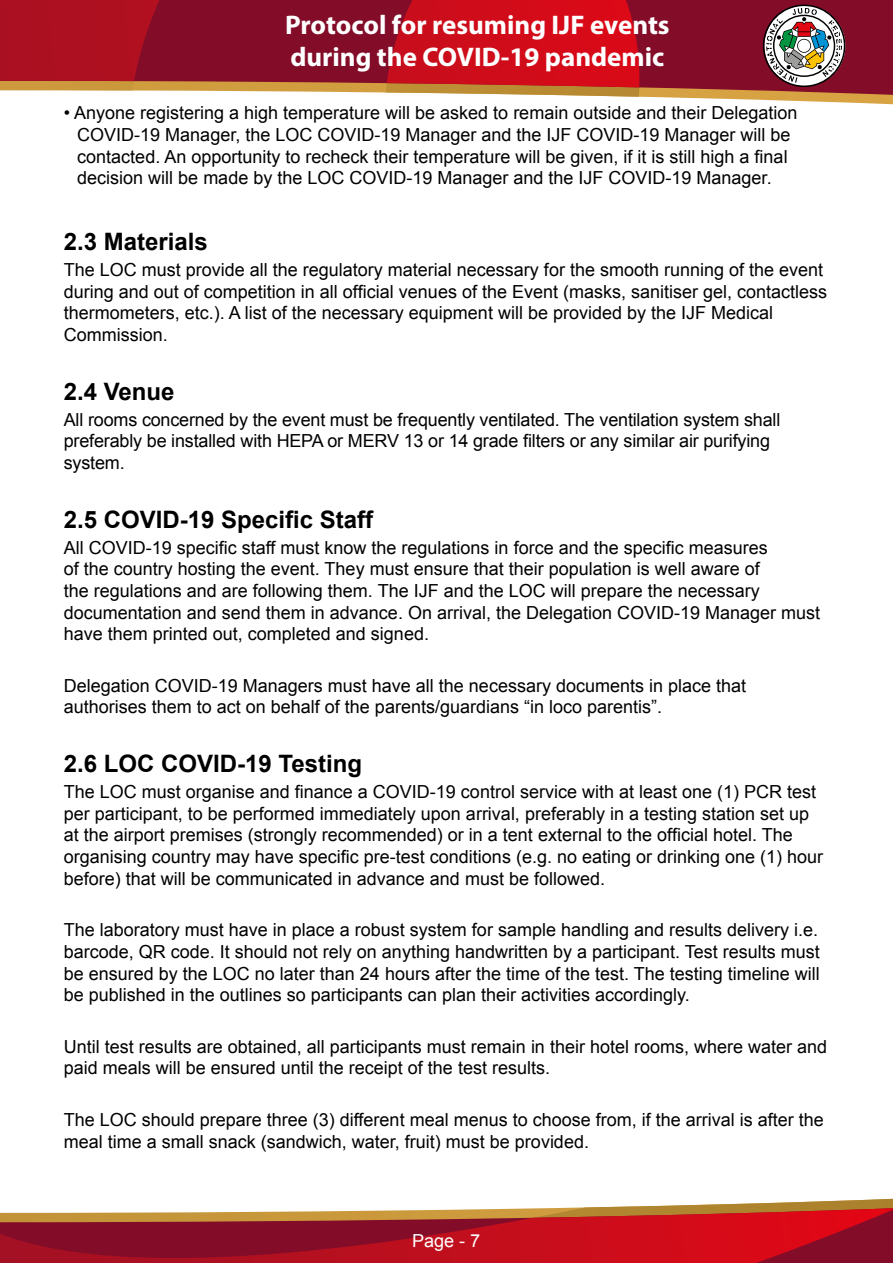
<style>
.page{position:relative;width:893px;height:1263px;background:#fff}
.page>*{position:absolute;margin:0;border:0;box-sizing:border-box;transform-origin:0 0}
.t1{font:700 27px/32.4px "Myriad Pro";color:#fff}
.t2{font:700 24px "Arial";color:#000}
.t3{font:18px/21.6px "Arial";color:#000}
.t4{font:18px "Arial";color:#fff}
</style>
<div class="page">
<svg style="left:641px;top:96px;width:252px;height:9px"></svg>
<svg style="left:555px;top:0;width:338px;height:96px;background:#89182b"></svg>
<svg style="left:608px;top:1198px;width:285px;height:9px"></svg>
<svg style="left:0;top:1208px;width:893px;height:55px;background:#b1282c"></svg>
<svg style="left:0;top:0;width:640px;height:95px;background:#af212a"></svg>
<svg style="left:763px;top:5px;width:82px;height:82px"></svg>
<h1 class="t1" style="left:285px;top:8px;width:386px">Protocol for resuming IJF events during the COVID-19 pandemic</h1>
<p class="t3" style="left:77px;top:102px;width:722px;text-indent:-14px">• Anyone registering a high temperature will be asked to remain outside and their Delegation COVID-19 Manager, the LOC COVID-19 Manager and the IJF COVID-19 Manager will be contacted. An opportunity to recheck their temperature will be given, if it is still high a final decision will be made by the LOC COVID-19 Manager and the IJF COVID-19 Manager.</p>
<h2 class="t2" style="left:64px;top:226px;width:146px">2.3 Materials</h2>
<p class="t3" style="left:64px;top:259px;width:765px">The LOC must provide all the regulatory material necessary for the smooth running of the event during and out of competition in all official venues of the Event (masks, sanitiser gel, contactless thermometers, etc.). A list of the necessary equipment will be provided by the IJF Medical Commission.</p>
<h2 class="t2" style="left:64px;top:376px;width:112px">2.4 Venue</h2>
<p class="t3" style="left:64px;top:409px;width:718px">All rooms concerned by the event must be frequently ventilated. The ventilation system shall preferably be installed with HEPA or MERV 13 or 14 grade filters or any similar air purifying system.</p>
<h2 class="t2" style="left:64px;top:504px;width:311px">2.5 COVID-19 Specific Staff</h2>
<p class="t3" style="left:64px;top:537px;width:758px">All COVID-19 specific staff must know the regulations in force and the specific measures<br>of the country hosting the event. They must ensure that their population is well aware of<br>the regulations and are following them. The IJF and the LOC will prepare the necessary documentation and send them in advance. On arrival, the Delegation COVID-19 Manager must have them printed out, completed and signed.</p>
<p class="t3" style="left:64px;top:675px;width:684px">Delegation COVID-19 Managers must have all the necessary documents in place that authorises them to act on behalf of the parents/guardians “in loco parentis”.</p>
<h2 class="t2" style="left:64px;top:748px;width:300px">2.6 LOC COVID-19 Testing</h2>
<p class="t3" style="left:64px;top:781px;width:761px">The LOC must organise and finance a COVID-19 control service with at least one (1) PCR test per participant, to be performed immediately upon arrival, preferably in a testing station set up at the airport premises (strongly recommended) or in a tent external to the official hotel. The organising country may have specific pre-test conditions (e.g. no eating or drinking one (1) hour before) that will be communicated in advance and must be followed.</p>
<p class="t3" style="left:64px;top:919px;width:758px;text-align:justify">The laboratory must have in place a robust system for sample handling and results delivery i.e. barcode, QR code. It should not rely on anything handwritten by a participant. Test results must be ensured by the LOC no later than 24 hours after the time of the test. The testing timeline will be published in the outlines so participants can plan their activities accordingly.</p>
<p class="t3" style="left:64px;top:1036px;width:765px">Until test results are obtained, all participants must remain in their hotel rooms, where water and paid meals will be ensured until the receipt of the test results.</p>
<p class="t3" style="left:64px;top:1109px;width:762px">The LOC should prepare three (3) different meal menus to choose from, if the arrival is after the meal time a small snack (sandwich, water, fruit) must be provided.</p>
<p class="t4" style="left:412px;top:1229px;width:70px">Page - 7</p>
</div>
